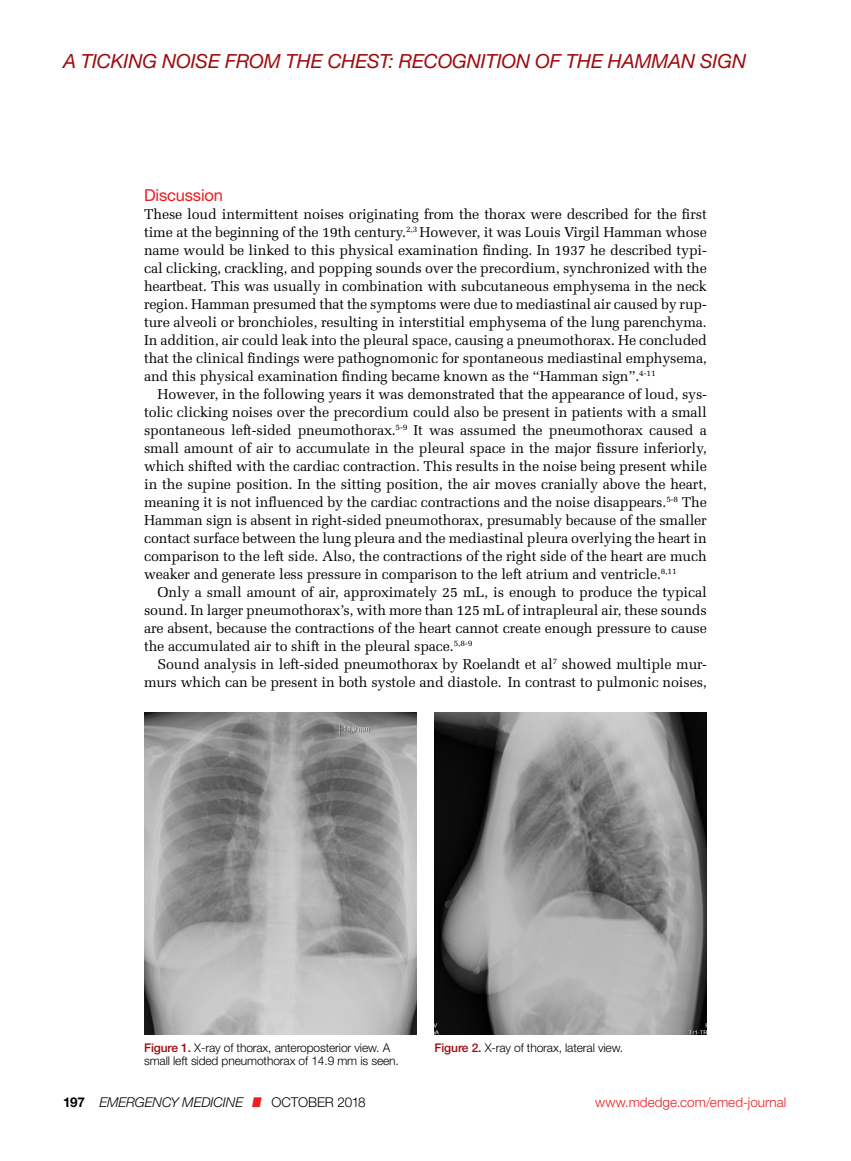
<style>
.page{position:relative;width:851px;height:1161px;background:#fff}
.page>*{position:absolute;margin:0;border:0;box-sizing:border-box;transform-origin:0 0}
.t1{font:italic 19.5px "Helvetica Neue LT Std";letter-spacing:-.01em;color:#9e0b0f}
.t2{font:16.5px "Helvetica Neue LT Std";letter-spacing:-.01em;color:#ed1d24}
.t3{font:14.25px/18px "Melior LT Std";letter-spacing:-.01em;color:#000;text-align:justify}
.t4{font:italic 300 13.5px "Helvetica Neue LT Std";letter-spacing:-.005em;color:#000}
.t5{font:300 13.5px "Helvetica Neue LT Std";color:#ed1d24}
.t6{font:300 12px/13.5px "Helvetica Neue LT Std";letter-spacing:-.01em;color:#000}
.s1{font-weight:500;color:#9e0b0f}
.s2{font-weight:700;font-style:normal}
.s3{font-weight:900;color:#ed1d24}
.s4{font-style:normal}
</style>
<div class="page">
<img style="left:144px;top:712px;width:272px;height:322px">
<img style="left:434px;top:712px;width:272px;height:322px">
<h1 class="t1" style="left:63px;top:49px;width:684px">A TICKING NOISE FROM THE CHEST: RECOGNITION OF THE HAMMAN SIGN</h1>
<p class="t2" style="left:144px;top:185px;width:80px">Discussion</p>
<p class="t3" style="left:144px;top:205px;width:564px">These loud intermittent noises originating from the thorax were described for the first time at the beginning of the 19th century.<sup>2,3</sup> However, it was Louis Virgil Hamman whose name would be linked to this physical examination finding. In 1937 he described typi&shy;cal clicking, crackling, and popping sounds over the precordium, synchronized with the heartbeat. This was usually in combination with subcutaneous emphysema in the neck region. Hamman presumed that the symptoms were due to mediastinal air caused by rup&shy;ture alveoli or bronchioles, resulting in interstitial emphysema of the lung parenchyma.<br>In addition, air could leak into the pleural space, causing a pneumothorax. He concluded that the clinical findings were pathognomonic for spontaneous mediastinal emphysema, and this physical examination finding became known as the “Hamman sign”.<sup>4-11</sup></p>
<p class="t3" style="left:144px;top:385px;width:564px;text-indent:14px">However, in the following years it was demonstrated that the appearance of loud, sys&shy;tolic clicking noises over the precordium could also be present in patients with a small spontaneous left-sided pneumothorax.<sup>5-9</sup> It was assumed the pneumothorax caused a small amount of air to accumulate in the pleural space in the major fissure inferiorly, which shifted with the cardiac contraction. This results in the noise being present while in the supine position. In the sitting position, the air moves cranially above the heart, meaning it is not influenced by the cardiac contractions and the noise disappears.<sup>5-8</sup> The Hamman sign is absent in right-sided pneumothorax, presumably because of the smaller contact surface between the lung pleura and the mediastinal pleura overlying the heart in comparison to the left side. Also, the contractions of the right side of the heart are much weaker and generate less pressure in comparison to the left atrium and ventricle.<sup>8,11</sup></p>
<p class="t3" style="left:144px;top:583px;width:564px;text-indent:13px">Only a small amount of air, approximately 25 mL, is enough to produce the typical sound. In larger pneumothorax’s, with more than 125 mL of intrapleural air, these sounds are absent, because the contractions of the heart cannot create enough pressure to cause the accumulated air to shift in the pleural space.<sup>5,8-9</sup></p>
<p class="t3" style="left:144px;top:655px;width:564px;text-align:right">Sound analysis in left-sided pneumothorax by Roelandt et al<sup>7</sup> showed multiple mur&shy;murs which can be present in both systole and diastole. In contrast to pulmonic noises,</p>
<p class="t6" style="left:144px;top:1040px;width:256px"><span class="s1">Figure 1.</span> X-ray of thorax, anteroposterior view. A small left sided pneumothorax of 14.9 mm is seen.</p>
<p class="t6" style="left:434px;top:1040px;width:190px"><span class="s1">Figure 2.</span> X-ray of thorax, lateral view.</p>
<p class="t4" style="left:63px;top:1094px;width:304px"><span class="s2">197</span> EMERGENCY MEDICINE <span class="s3">I</span> <span class="s4">OCTOBER 2018</span></p>
<p class="t5" style="left:595px;top:1094px;width:192px">www.mdedge.com/emed-journal</p>
</div>
